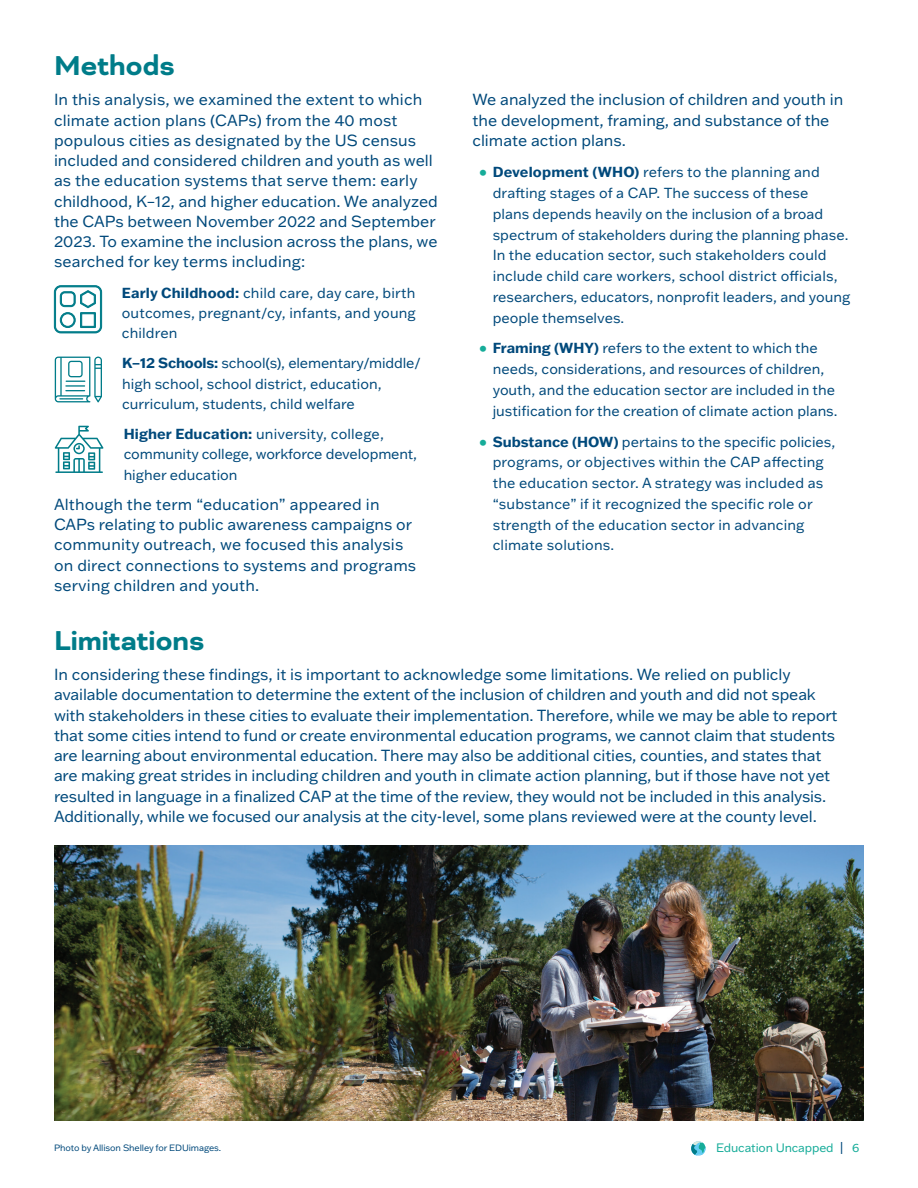
<style>
.page{position:relative;width:918px;height:1188px;background:#fff}
.page>*{position:absolute;margin:0;border:0;box-sizing:border-box;transform-origin:0 0}
.t1{font:700 31.5px "Bicyclette";letter-spacing:-.005em;color:#007c89}
.t2{font:15.75px/20.2px "Franklin Gothic ATF";letter-spacing:-.01em;color:#00497b}
.t3{font:15.75px/20.2px "Franklin Gothic ATF";letter-spacing:.01em;color:#00497b}
.t4{font:14.25px/20.9px "Franklin Gothic ATF";color:#00497b}
.t5{font:12px "Franklin Gothic ATF";letter-spacing:-.01em;color:#16ac99}
.t6{font:9px "Franklin Gothic ATF";letter-spacing:-.01em;color:#00497b}
.s1{font-weight:700}
.s2{font-weight:700;color:#16ac99}
.s3{color:#00497b}
</style>
<div class="page">
<svg style="left:691px;top:1141px;width:15px;height:15px"></svg>
<img style="left:54px;top:846px;width:810px;height:274px">
<svg style="left:54px;top:285px;width:48px;height:49px"></svg>
<svg style="left:55px;top:357px;width:47px;height:45px"></svg>
<svg style="left:55px;top:426px;width:48px;height:47px"></svg>
<h1 class="t1" style="left:54px;top:47px;width:123px">Methods</h1>
<p class="t2" style="left:54px;top:89px;width:385px">In this analysis, we examined the extent to which climate action plans (CAPs) from the 40 most populous cities as designated by the US census included and considered children and youth as well as the education systems that serve them: early childhood, K–12, and higher education. We analyzed the CAPs between November 2022 and September 2023. To examine the inclusion across the plans, we searched for key terms including:</p>
<p class="t4" style="left:122px;top:282px;width:295px;line-height:20.2px;text-align:justify"><span class="s1">Early Childhood:</span> child care, day care, birth outcomes, pregnant/cy, infants, and young children</p>
<p class="t4" style="left:122px;top:353px;width:300px;line-height:20.2px"><span class="s1">K–12 Schools:</span> school(s), elementary/middle/ high school, school district, education, curriculum, students, child welfare</p>
<p class="t4" style="left:124px;top:423px;width:295px;line-height:20.2px"><span class="s1">Higher Education:</span> university, college, community college, workforce development, higher education</p>
<p class="t3" style="left:54px;top:494px;width:364px">Although the term “education” appeared in CAPs relating to public awareness campaigns or community outreach, we focused this analysis on direct connections to systems and programs serving children and youth.</p>
<p class="t2" style="left:472px;top:89px;width:372px;line-height:20.7px">We analyzed the inclusion of children and youth in the development, framing, and substance of the climate action plans.</p>
<p class="t4" style="left:493px;top:161px;width:359px;text-indent:-13px"><span class="s2">•</span> <span class="s1">Development (WHO)</span> refers to the planning and drafting stages of a CAP. The success of these<br>plans depends heavily on the inclusion of a broad spectrum of stakeholders during the planning phase.<br>In the education sector, such stakeholders could include child care workers, school district officials, researchers, educators, nonprofit leaders, and young people themselves.</p>
<p class="t4" style="left:493px;top:338px;width:346px;text-indent:-13px"><span class="s2">•</span> <span class="s1">Framing (WHY)</span> refers to the extent to which the needs, considerations, and resources of children, youth, and the education sector are included in the justification for the creation of climate action plans.</p>
<p class="t4" style="left:493px;top:431px;width:344px;text-indent:-13px"><span class="s2">•</span> <span class="s1">Substance (HOW)</span> pertains to the specific policies, programs, or objectives within the CAP affecting the education sector. A strategy was included as “substance” if it recognized the specific role or strength of the education sector in advancing climate solutions.</p>
<h1 class="t1" style="left:54px;top:622px;width:152px">Limitations</h1>
<p class="t2" style="left:54px;top:664px;width:785px">In considering these findings, it is important to acknowledge some limitations. We relied on publicly available documentation to determine the extent of the inclusion of children and youth and did not speak with stakeholders in these cities to evaluate their implementation. Therefore, while we may be able to report that some cities intend to fund or create environmental education programs, we cannot claim that students are learning about environmental education. There may also be additional cities, counties, and states that are making great strides in including children and youth in climate action planning, but if those have not yet resulted in language in a finalized CAP at the time of the review, they would not be included in this analysis.<br>Additionally, while we focused our analysis at the city-level, some plans reviewed were at the county level.</p>
<p class="t6" style="left:54px;top:1142px;width:169px">Photo by Allison Shelley for EDUimages.</p>
<p class="t5" style="left:716px;top:1140px;width:145px">Education Uncapped <span class="s3">|</span> 6</p>
</div>
